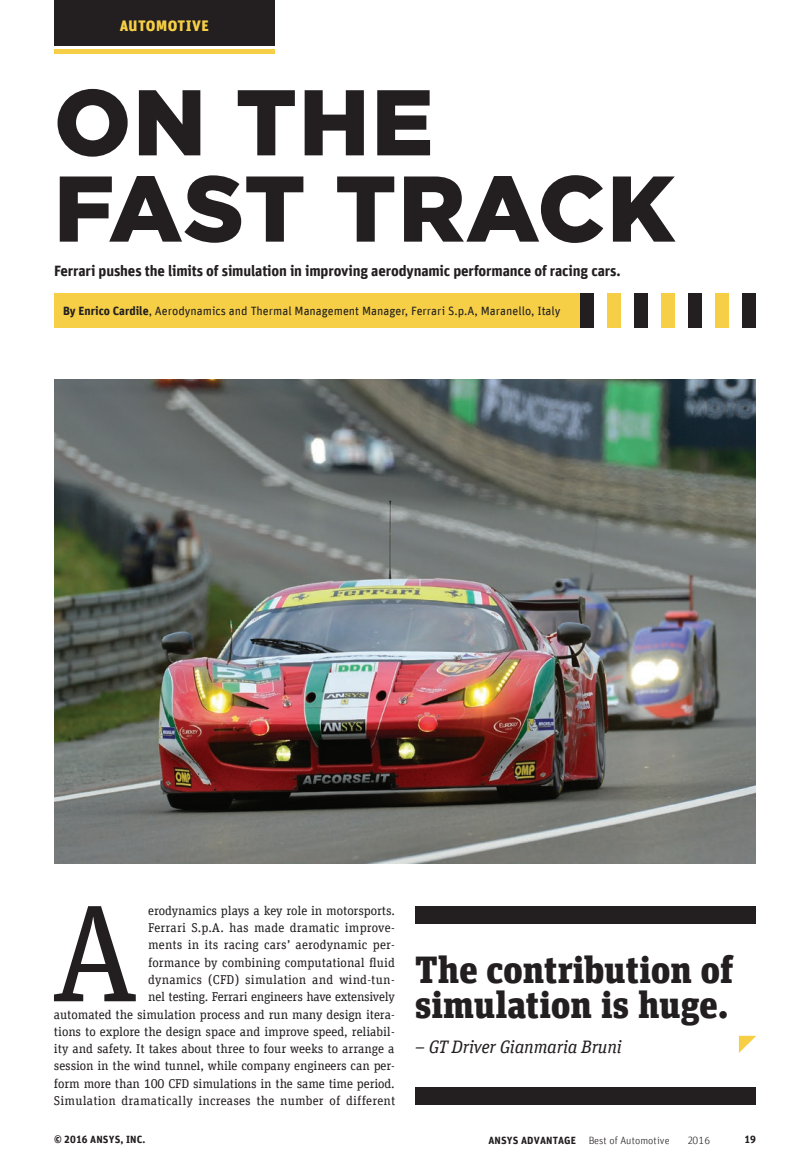
<style>
.page{position:relative;width:810px;height:1170px;background:#fff}
.page>*{position:absolute;margin:0;border:0;box-sizing:border-box;transform-origin:0 0}
.S_W_Intro_Par{font:138px "Unit Slab Offc Pro";color:#231f20}
.S_W_Headline_Long{font:900 93px/86.2px "Gotham";letter-spacing:.015em;color:#231f20}
.Pull_Quote_1{font:900 37.5px/35px "Unit Slab Offc Pro";color:#231f20}
.Body_Copy___Par_1{font:italic 18px "Unit Slab Offc Pro";letter-spacing:-.01em;color:#231f20}
.S_W_Subhead{font:700 15px "Unit Offc Pro";letter-spacing:-.01em;color:#231f20}
.t1{font:900 15px "Unit Offc Pro";letter-spacing:.03em;color:#f6cf46}
.S_W_Intro_Par-2{font:12.75px/17.2px "Unit Slab Offc Pro";letter-spacing:-.005em;color:#231f20;text-align:right}
.t2{font:12px "Unit Offc Pro";color:#231f20}
.t3{font:300 10.5px "Unit Offc Pro";letter-spacing:.01em;color:#231f20}
.S_W_Intro_Par-3{font:700 10.5px "Unit Offc Pro";letter-spacing:.01em;color:#231f20}
.s1{font-weight:700}
</style>
<div class="page">
<hr style="left:54px;top:50px;width:220px;height:4px;background:#f6cf46">
<div style="left:54px;top:0;width:220px;height:45px;background:#231f20"></div>
<div style="left:54px;top:293px;width:526px;height:35px;background:#f6cf46"></div>
<div style="left:580px;top:293px;width:14px;height:35px;background:#231f20"></div>
<div style="left:608px;top:293px;width:13px;height:35px;background:#f6cf46"></div>
<div style="left:634px;top:293px;width:14px;height:35px;background:#231f20"></div>
<div style="left:662px;top:293px;width:13px;height:35px;background:#f6cf46"></div>
<div style="left:688px;top:293px;width:14px;height:35px;background:#231f20"></div>
<div style="left:716px;top:293px;width:13px;height:35px;background:#f6cf46"></div>
<div style="left:742px;top:293px;width:14px;height:35px;background:#231f20"></div>
<img style="left:54px;top:380px;width:702px;height:482px">
<div style="left:415px;top:1087px;width:341px;height:17px;background:#231f20"></div>
<div style="left:415px;top:906px;width:341px;height:17px;background:#231f20"></div>
<svg style="left:739px;top:1035px;width:17px;height:17px"></svg>
<p class="t1" style="left:120px;top:14px;width:90px">AUTOMOTIVE</p>
<p class="S_W_Headline_Long" style="left:54px;top:78px;width:623px">ON THE<br>FAST TRACK</p>
<p class="S_W_Subhead" style="left:54px;top:260px;width:568px">Ferrari pushes the limits of simulation in improving aerodynamic performance of racing cars.</p>
<p class="t2" style="left:63px;top:303px;width:499px"><span class="s1">By Enrico Cardile</span>, Aerodynamics and Thermal Management Manager, Ferrari S.p.A, Maranello, Italy</p>
<p class="S_W_Intro_Par-2" style="left:54px;top:901px;width:343px">erodynamics plays a key role in motorsports.<br>Ferrari S.p.A. has made dramatic improve-<br>ments in its racing cars’ aerodynamic per-<br>formance by combining computational fluid<br>dynamics (CFD) simulation and wind-tun-<br>nel testing. Ferrari engineers have extensively<br>automated the simulation process and run many design itera&shy;tions to explore the design space and improve speed, reliabil&shy;ity and safety. It takes about three to four weeks to arrange a session in the wind tunnel, while company engineers can per&shy;form more than 100 CFD simulations in the same time period.<br>Simulation dramatically increases the number of different</p>
<p class="S_W_Intro_Par-3" style="left:54px;top:1131px;width:93px">© 2016 ANSYS, INC.</p>
<p class="S_W_Intro_Par" style="left:53px;top:860px;width:85px">A</p>
<p class="Pull_Quote_1" style="left:415px;top:949px;width:320px">The contribution of simulation is huge.</p>
<p class="Body_Copy___Par_1" style="left:415px;top:1034px;width:208px">– GT Driver Gianmaria Bruni</p>
<p class="t3" style="left:489px;top:1133px;width:183px"><span class="s1">ANSYS ADVANTAGE</span> Best of Automotive</p>
<p class="t3" style="left:687px;top:1133px;width:24px">2016</p>
<p class="S_W_Intro_Par-3" style="left:744px;top:1131px;width:13px">19</p>
</div>
